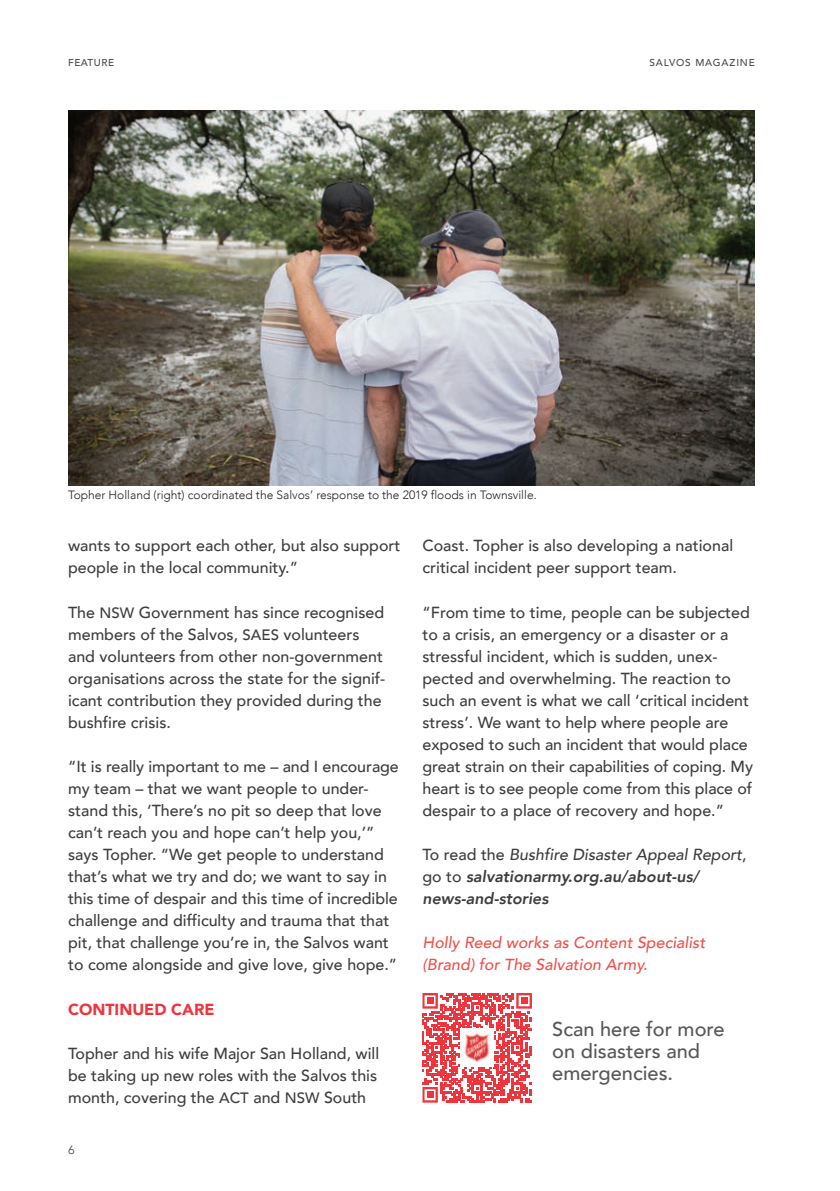
<style>
.page{position:relative;width:840px;height:1191px;background:#fff}
.page>*{position:absolute;margin:0;border:0;box-sizing:border-box;transform-origin:0 0}
.Salvos_Subhead{font:500 20px/22px "Avenir";color:#57585a}
.Body{font:500 16px/22px "Avenir";color:#3e3e3f}
.Body-2{font:italic 800 16px/22px "Avenir";color:#3e3e3f}
.Body-3{font:italic 500 16px/22px "Avenir";color:#f0514a}
.Intext_Subhead{font:900 16px "Avenir";color:#ee343d}
.Image_Caption{font:300 12px "Avenir";color:#231f20}
.t1{font:12px "Avenir";color:#4b4c4d}
.Page_name_-_Left{font:500 10px "Avenir";letter-spacing:.08em;color:#4b4c4d}
.Page_name_-_Left-2{font:500 10px "Avenir";letter-spacing:.06em;color:#4b4c4d}
.s1{font-size:15px}
.s2{font-weight:500;font-style:normal}
.s3{font-weight:500}
</style>
<div class="page">
<svg style="left:422px;top:993px;width:109px;height:109px"></svg>
<div style="left:426px;top:997px;width:7px;height:7px;background:#ee353d"></div>
<div style="left:520px;top:997px;width:7px;height:7px;background:#ee353d"></div>
<div style="left:426px;top:1091px;width:7px;height:7px;background:#ee353d"></div>
<img style="left:460px;top:1028px;width:33px;height:38px">
<img style="left:68px;top:110px;width:686px;height:375px">
<p class="Page_name_-_Left-2" style="left:68px;top:54px;width:47px">FEATURE</p>
<p class="Page_name_-_Left" style="left:649px;top:54px;width:107px">SALVOS MAGAZINE</p>
<p class="Image_Caption" style="left:68px;top:488px;width:470px">Topher Holland (right) coordinated the Salvos’ response to the 2019 floods in Townsville.</p>
<p class="Body" style="left:68px;top:534px;width:333px">wants to support each other, but also support people in the local community.”</p>
<p class="Body" style="left:68px;top:600px;width:318px">The <span class="s1">NSW</span> Government has since recognised members of the Salvos, <span class="s1">SAES</span> volunteers and volunteers from other non-government organisations across the state for the signif&shy;icant contribution they provided during the bushfire crisis.</p>
<p class="Body" style="left:68px;top:754px;width:332px">“It is really important to me – and I encourage my team – that we want people to under&shy;stand this, ‘There’s no pit so deep that love can’t reach you and hope can’t help you,’” says Topher. “We get people to understand that’s what we try and do; we want to say in this time of despair and this time of incredible challenge and difficulty and trauma that that pit, that challenge you’re in, the Salvos want to come alongside and give love, give hope.”</p>
<p class="Intext_Subhead" style="left:68px;top:995px;width:148px">CONTINUED CARE</p>
<p class="Body" style="left:68px;top:1041px;width:312px">Topher and his wife Major San Holland, will be taking up new roles with the Salvos this month, covering the <span class="s1">ACT</span> and <span class="s1">NSW</span> South</p>
<p class="t1" style="left:68px;top:1142px;width:8px">6</p>
<p class="Body" style="left:422px;top:534px;width:312px">Coast. Topher is also developing a national critical incident peer support team.</p>
<p class="Body" style="left:422px;top:600px;width:332px">“From time to time, people can be subjected to a crisis, an emergency or a disaster or a stressful incident, which is sudden, unex&shy;pected and overwhelming. The reaction to such an event is what we call ‘critical incident stress’. We want to help where people are exposed to such an incident that would place great strain on their capabilities of coping. My heart is to see people come from this place of despair to a place of recovery and hope.”</p>
<p class="Body-2" style="left:422px;top:843px;width:325px"><span class="s2">To read the</span> <span class="s3">Bushfire Disaster Appeal Report</span><span class="s2">, go to</span> salvationarmy.org.au/about-us/ news-and-stories</p>
<p class="Body-3" style="left:422px;top:932px;width:284px">Holly Reed works as Content Specialist (Brand) for The Salvation Army.</p>
<p class="Salvos_Subhead" style="left:552px;top:1016px;width:174px">Scan here for more on disasters and emergencies.</p>
</div>
